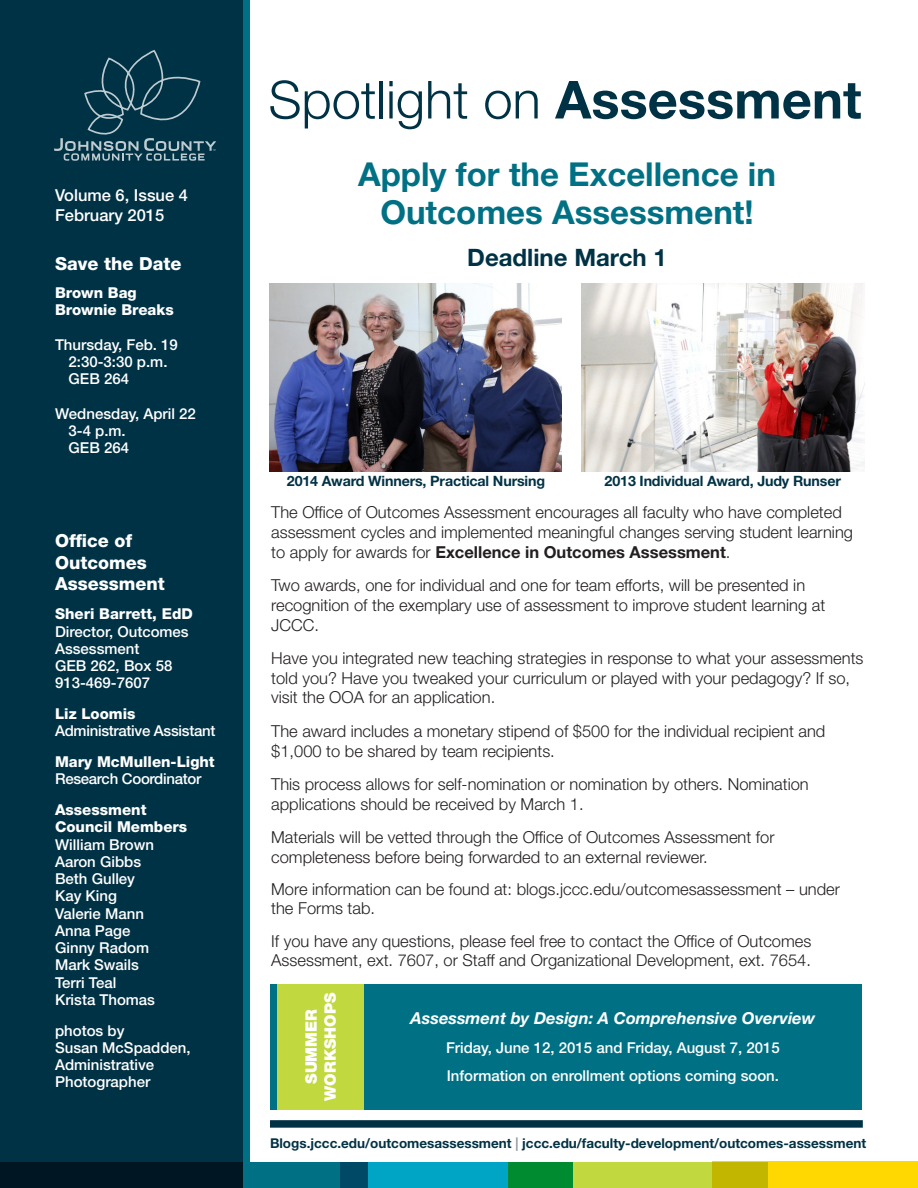
<style>
.page{position:relative;width:918px;height:1188px;background:#fff}
.page>*{position:absolute;margin:0;border:0;box-sizing:border-box;transform-origin:0 0}
.t1{font:300 52.5px "Helvetica Neue LT Std";color:#003245}
.t2{font:700 33px/38px "Helvetica Neue LT Std";color:#007184;text-align:center}
.t3{font:700 24px "Helvetica Neue LT Std";color:#003245}
.t4{font:800 18px/21.6px "Helvetica Neue LT Std";color:#fff}
.t5{font:300 16.5px/19.8px "Helvetica Neue LT Std";color:#231f20}
.t6{font:italic 700 16.5px "Helvetica Neue LT Std";color:#fff}
.t7{font:500 16.5px "Helvetica Neue LT Std";color:#fff}
.t8{font:900 15.75px "Helvetica Neue LT Std";color:#fff}
.t9{font:500 15px/17.2px "Helvetica Neue LT Std";color:#fff}
.t10{font:800 15px/17.2px "Helvetica Neue LT Std";color:#fff}
.t11{font:500 15px "Helvetica Neue LT Std";letter-spacing:-.02em;color:#fff}
.t12{font:700 14.25px "Helvetica Neue LT Std";letter-spacing:-.01em;color:#003245}
.t13{font:700 13.5px "Helvetica Neue LT Std";color:#003245}
.s1{font-weight:700}
.s2{color:#939598}
</style>
<div class="page">
<div style="left:712px;top:1162px;width:206px;height:26px;background:#ffd801"></div>
<svg style="left:573px;top:1162px;width:195px;height:26px;background:#c2ce2c"></svg>
<svg style="left:368px;top:1162px;width:205px;height:26px;background:#009c96"></svg>
<svg style="left:243px;top:1162px;width:125px;height:26px;background:#00687d"></svg>
<div style="left:0;top:0;width:243px;height:1188px;background:#003245"></div>
<div style="left:243px;top:0;width:6px;height:1162px;background:#007184"></div>
<svg style="left:54px;top:50px;width:162px;height:111px"></svg>
<div style="left:270px;top:1120px;width:593px;height:8px;background:#003245"></div>
<img style="left:582px;top:283px;width:282px;height:188px">
<img style="left:269px;top:283px;width:293px;height:188px">
<div style="left:270px;top:984px;width:592px;height:126px;background:#007184"></div>
<div style="left:278px;top:984px;width:86px;height:126px;background:#c2d83f"></div>
<p class="t7" style="left:55px;top:185px;width:134px">Volume 6, Issue 4</p>
<p class="t7" style="left:55px;top:205px;width:111px">February 2015</p>
<p class="t4" style="left:55px;top:253px;width:128px">Save the Date</p>
<p class="t10" style="left:55px;top:284px;width:83px">Brown Bag</p>
<p class="t10" style="left:55px;top:301px;width:120px">Brownie Breaks</p>
<p class="t9" style="left:55px;top:336px;width:124px">Thursday, Feb. 19</p>
<p class="t9" style="left:69px;top:353px;width:100px">2:30-3:30 p.m.</p>
<p class="t9" style="left:69px;top:370px;width:62px">GEB 264</p>
<p class="t9" style="left:55px;top:405px;width:142px">Wednesday, April 22</p>
<p class="t9" style="left:69px;top:422px;width:59px">3-4 p.m.</p>
<p class="t9" style="left:69px;top:439px;width:62px">GEB 264</p>
<p class="t4" style="left:55px;top:530px;width:111px">Office of<br>Outcomes<br>Assessment</p>
<p class="t10" style="left:55px;top:605px;width:139px">Sheri Barrett, EdD</p>
<p class="t9" style="left:55px;top:623px;width:135px">Director, Outcomes<br>Assessment</p>
<p class="t9" style="left:55px;top:657px;width:119px">GEB 262, Box 58</p>
<p class="t9" style="left:55px;top:674px;width:97px">913-469-7607</p>
<p class="t10" style="left:55px;top:705px;width:82px">Liz Loomis</p>
<p class="t11" style="left:55px;top:722px;width:162px">Administrative Assistant</p>
<p class="t10" style="left:55px;top:753px;width:161px">Mary McMullen-Light</p>
<p class="t11" style="left:55px;top:770px;width:148px">Research Coordinator</p>
<p class="t10" style="left:55px;top:801px;width:134px">Assessment<br>Council Members</p>
<p class="t9" style="left:55px;top:836px;width:100px">William Brown</p>
<p class="t9" style="left:55px;top:853px;width:88px">Aaron Gibbs</p>
<p class="t9" style="left:55px;top:870px;width:82px">Beth Gulley</p>
<p class="t9" style="left:55px;top:887px;width:63px">Kay King</p>
<p class="t9" style="left:55px;top:905px;width:90px">Valerie Mann</p>
<p class="t9" style="left:55px;top:922px;width:77px">Anna Page</p>
<p class="t9" style="left:55px;top:939px;width:96px">Ginny Radom</p>
<p class="t9" style="left:55px;top:956px;width:85px">Mark Swails</p>
<p class="t9" style="left:55px;top:974px;width:63px">Terri Teal</p>
<p class="t9" style="left:55px;top:991px;width:102px">Krista Thomas</p>
<p class="t9" style="left:55px;top:1022px;width:71px">photos by</p>
<p class="t9" style="left:55px;top:1039px;width:137px">Susan McSpadden,<br>Administrative<br>Photographer</p>
<p class="t1" style="left:268px;top:68px;width:595px">Spotlight on <span class="s1">Assessment</span></p>
<p class="t2" style="left:358px;top:154px;width:419px">Apply for the Excellence in<br>Outcomes Assessment!</p>
<p class="t3" style="left:467px;top:243px;width:201px">Deadline March 1</p>
<p class="t12" style="left:287px;top:472px;width:260px">2014 Award Winners, Practical Nursing</p>
<p class="t12" style="left:605px;top:472px;width:238px">2013 Individual Award, Judy Runser</p>
<p class="t5" style="left:271px;top:502px;width:583px">The Office of Outcomes Assessment encourages all faculty who have completed assessment cycles and implemented meaningful changes serving student learning to apply for awards for <span class="s1">Excellence in Outcomes Assessment</span>.</p>
<p class="t5" style="left:271px;top:575px;width:556px">Two awards, one for individual and one for team efforts, will be presented in recognition of the exemplary use of assessment to improve student learning at<br>JCCC.</p>
<p class="t5" style="left:271px;top:648px;width:594px">Have you integrated new teaching strategies in response to what your assessments told you? Have you tweaked your curriculum or played with your pedagogy? If so, visit the OOA for an application.</p>
<p class="t5" style="left:271px;top:721px;width:556px">The award includes a monetary stipend of $500 for the individual recipient and $1,000 to be shared by team recipients.</p>
<p class="t5" style="left:271px;top:774px;width:539px">This process allows for self-nomination or nomination by others. Nomination applications should be received by March 1.</p>
<p class="t5" style="left:271px;top:827px;width:505px">Materials will be vetted through the Office of Outcomes Assessment for completeness before being forwarded to an external reviewer.</p>
<p class="t5" style="left:271px;top:879px;width:570px;line-height:19px">More information can be found at: blogs.jccc.edu/outcomesassessment – under the Forms tab.</p>
<p class="t5" style="left:271px;top:931px;width:542px;line-height:19px">If you have any questions, please feel free to contact the Office of Outcomes<br>Assessment, ext. 7607, or Staff and Organizational Development, ext. 7654.</p>
<p class="t8" style="left:321px;top:1101px;width:110px;rotate:-90deg">WORKSHOPS</p>
<p class="t8" style="left:302px;top:1084px;width:76px;rotate:-90deg">SUMMER</p>
<p class="t6" style="left:411px;top:1008px;width:406px">Assessment by Design: A Comprehensive Overview</p>
<p class="t9" style="left:446px;top:1038px;width:335px">Friday, June 12, 2015 and Friday, August 7, 2015</p>
<p class="t9" style="left:447px;top:1067px;width:334px">Information on enrollment options coming soon.</p>
<p class="t13" style="left:270px;top:1135px;width:598px">Blogs.jccc.edu/outcomesassessment <span class="s2">|</span> jccc.edu/faculty-development/outcomes-assessment</p>
</div>
